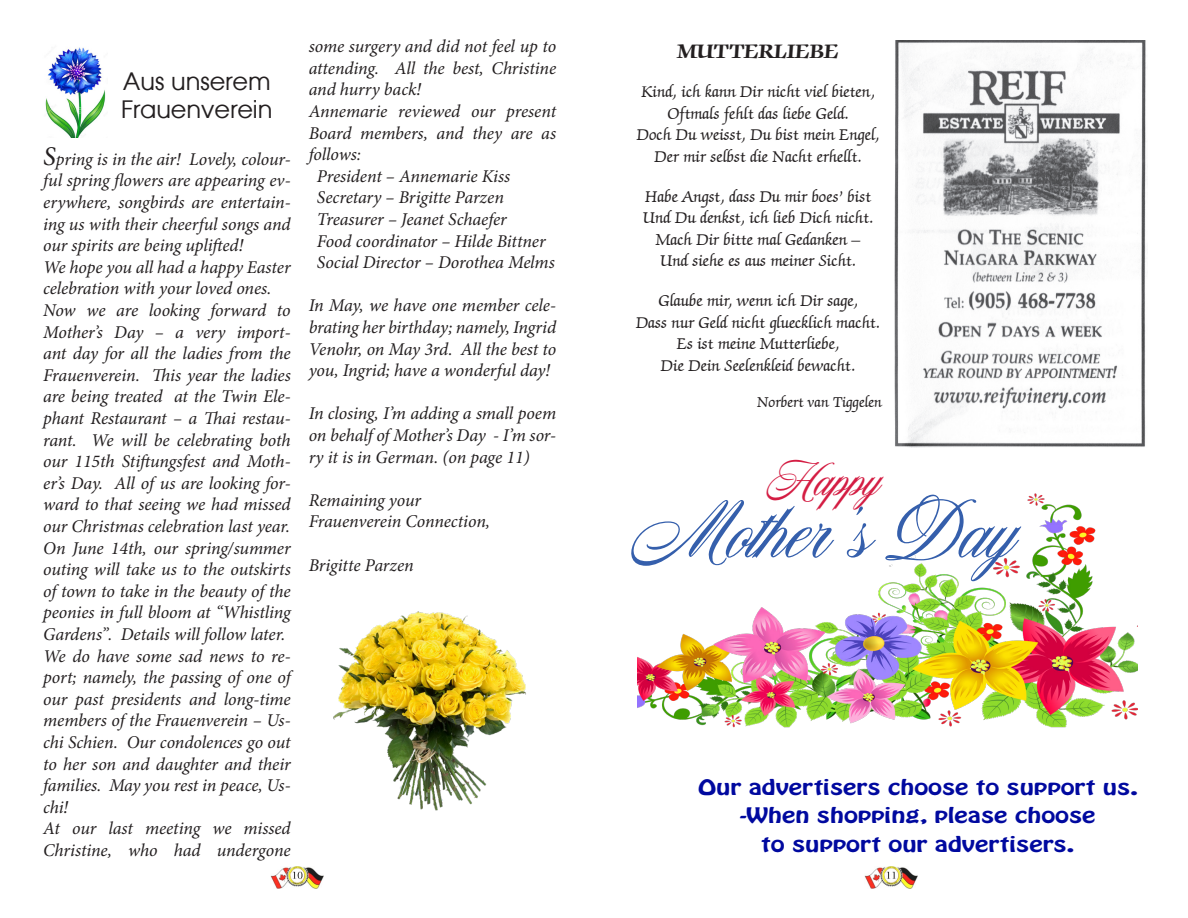
<style>
.page{position:relative;width:1188px;height:918px;background:#fff}
.page>*{position:absolute;margin:0;border:0;box-sizing:border-box;transform-origin:0 0}
.t1{font:700 79.5px "Nautica";color:#355fac}
.t2{font:700 48px "Nautica";color:#d41d43}
.t3{font:24px "Atlanta";color:#231f20}
.t4{font:700 22.5px "Zapf Chancery IT Cby BT";color:#231f20}
.t5{font:18.9px "Hobo Std";color:#00099f;scale:1.35 1}
.t6{font:italic 18px/21.6px "Minion Pro";letter-spacing:-.005em;color:#231f20;text-align:justify}
.t7{font:500 18px "Zapf Chancery IT Cby BT";color:#231f20}
.t8{font:500 16.5px "Zapf Chancery IT Cby BT";color:#231f20}
.s1{font-size:27px}
</style>
<div class="page">
<img style="left:864px;top:866px;width:54px;height:23px">
<img style="left:270px;top:866px;width:54px;height:23px">
<img style="left:45px;top:47px;width:61px;height:91px">
<img style="left:894px;top:40px;width:254px;height:407px">
<img style="left:637px;top:493px;width:500px;height:235px">
<img style="left:333px;top:611px;width:193px;height:200px">
<p class="t3" style="left:123px;top:64px;width:149px">Aus unserem</p>
<p class="t3" style="left:121px;top:93px;width:153px">Frauenverein</p>
<p class="t6" style="left:43px;top:148px;width:249px"><span class="s1">S</span>pring is in the air! Lovely, colour&shy;ful spring flowers are appearing ev&shy;erywhere, songbirds are entertain&shy;ing us with their cheerful songs and our spirits are being uplifted!</p>
<p class="t6" style="left:43px;top:256px;width:249px">We hope you all had a happy Easter celebration with your loved ones.</p>
<p class="t6" style="left:43px;top:299px;width:249px">Now we are looking forward to Mother’s Day – a very import&shy;ant day for all the ladies from the Frauenverein. This year the ladies are being treated at the Twin Ele&shy;phant Restaurant – a Thai restau&shy;rant. We will be celebrating both our 115th Stiftungsfest and Moth&shy;er’s Day. All of us are looking for&shy;ward to that seeing we had missed our Christmas celebration last year.</p>
<p class="t6" style="left:43px;top:537px;width:249px">On June 14th, our spring/summer outing will take us to the outskirts of town to take in the beauty of the peonies in full bloom at “Whistling Gardens”. Details will follow later.</p>
<p class="t6" style="left:43px;top:645px;width:249px">We do have some sad news to re&shy;port; namely, the passing of one of our past presidents and long-time members of the Frauenverein – Us&shy;chi Schien. Our condolences go out to her son and daughter and their families. May you rest in peace, Us&shy;chi!</p>
<p class="t6" style="left:43px;top:818px;width:249px">At our last meeting we missed<br>Christine, who had undergone</p>
<p class="t6" style="left:309px;top:36px;width:249px">some surgery and did not feel up to attending. All the best, Christine and hurry back!</p>
<p class="t6" style="left:309px;top:100px;width:249px">Annemarie reviewed our present Board members, and they are as follows:</p>
<p class="t6" style="left:317px;top:165px;width:195px">President – Annemarie Kiss</p>
<p class="t6" style="left:317px;top:187px;width:189px">Secretary – Brigitte Parzen</p>
<p class="t6" style="left:317px;top:208px;width:191px">Treasurer – Jeanet Schaefer</p>
<p class="t6" style="left:317px;top:230px;width:230px">Food coordinator – Hilde Bittner</p>
<p class="t6" style="left:317px;top:252px;width:239px">Social Director – Dorothea Melms</p>
<p class="t6" style="left:309px;top:295px;width:249px">In May, we have one member cele&shy;brating her birthday; namely, Ingrid Venohr, on May 3rd. All the best to you, Ingrid; have a wonderful day!</p>
<p class="t6" style="left:309px;top:403px;width:249px">In closing, I’m adding a small poem on behalf of Mother’s Day - I’m sor&shy;ry it is in German. (on page 11)</p>
<p class="t6" style="left:309px;top:489px;width:114px">Remaining your</p>
<p class="t6" style="left:309px;top:511px;width:183px">Frauenverein Connection,</p>
<p class="t6" style="left:309px;top:554px;width:107px">Brigitte Parzen</p>
<p class="t4" style="left:678px;top:39px;width:163px">MUTTERLIEBE</p>
<p class="t7" style="left:641px;top:83px;width:235px">Kind, ich kann Dir nicht viel bieten,</p>
<p class="t7" style="left:667px;top:104px;width:183px">Oftmals fehlt das liebe Geld.</p>
<p class="t7" style="left:637px;top:126px;width:244px">Doch Du weisst, Du bist mein Engel,</p>
<p class="t7" style="left:655px;top:147px;width:209px">Der mir selbst die Nacht erhellt.</p>
<p class="t7" style="left:645px;top:187px;width:227px">Habe Angst, dass Du mir boes’ bist</p>
<p class="t7" style="left:643px;top:209px;width:232px">Und Du denkst, ich lieb Dich nicht.</p>
<p class="t7" style="left:656px;top:230px;width:206px">Mach Dir bitte mal Gedanken –</p>
<p class="t7" style="left:660px;top:252px;width:198px">Und siehe es aus meiner Sicht.</p>
<p class="t7" style="left:658px;top:291px;width:201px">Glaube mir, wenn ich Dir sage,</p>
<p class="t7" style="left:636px;top:313px;width:246px">Dass nur Geld nicht gluecklich macht.</p>
<p class="t7" style="left:677px;top:335px;width:164px">Es ist meine Mutterliebe,</p>
<p class="t7" style="left:661px;top:356px;width:196px">Die Dein Seelenkleid bewacht.</p>
<p class="t8" style="left:757px;top:394px;width:126px">Norbert van Tiggelen</p>
<p class="t2" style="left:769px;top:451px;width:114px">Happy</p>
<p class="t1" style="left:633px;top:483px;width:385px">Mother’s Day</p>
<p class="t5" style="left:698px;top:774px;width:327px">Our advertisers choose to support us.</p>
<p class="t5" style="left:740px;top:803px;width:265px">-When shopping, please choose</p>
<p class="t5" style="left:762px;top:831px;width:233px">to support our advertisers.</p>
</div>
